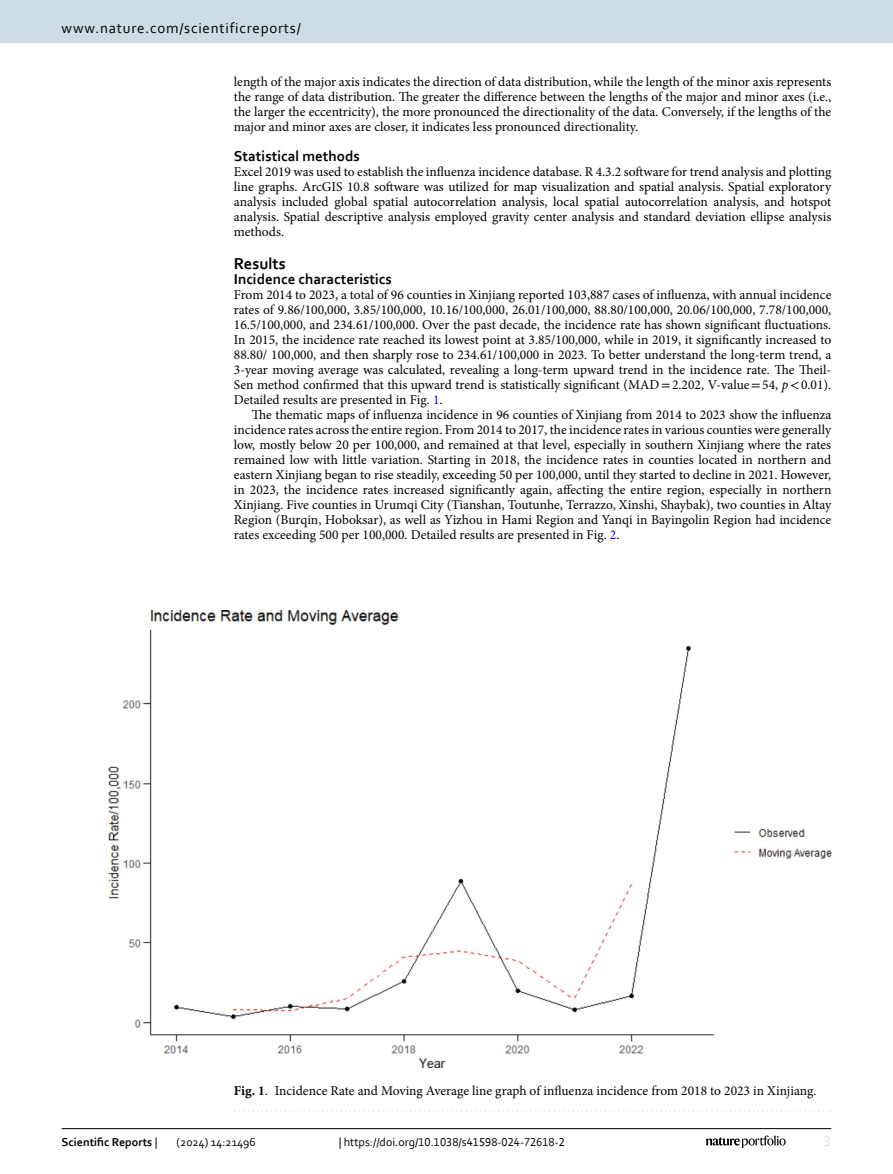
<style>
.page{position:relative;width:893px;height:1174px;background:#fff}
.page>*{position:absolute;margin:0;border:0;box-sizing:border-box;transform-origin:0 0}
.Head_1{font:700 16.5px "Corbel";color:#000}
.t1{font:15px "Corbel";letter-spacing:.05em;color:#000}
.Head_2_After_1{font:700 15px "Corbel";color:#000}
.Head_2{font:700 15px "Corbel";color:#000}
.t2{font:15px "Corbel";color:#d9e4eb}
.Body_Text_Indent{font:13.5px/15px "Minion Pro";color:#000;text-align:justify}
.Body_Text{font:13.5px/15px "Minion Pro";color:#000;text-align:justify}
.Figure_Caption{font:13.5px "Minion Pro";color:#000}
.t3{font:12px "Corbel";color:#000}
.t4{font:700 12px "Corbel";color:#000}
.s1{font-family:"STIX"}
.s2{font-style:italic}
.s3{color:#00f}
.s4{font-weight:700}
.s5{font-weight:400}
</style>
<div class="page">
<img style="left:108px;top:610px;width:723px;height:457px">
<svg style="left:235px;top:1110px;width:597px;height:1px"></svg>
<hr style="left:62px;top:1128px;width:769px;height:1px;background:#000">
<svg style="left:706px;top:1135px;width:80px;height:12px"></svg>
<div style="left:0;top:0;width:893px;height:43px;background:#cedde4"></div>
<p class="t1" style="left:62px;top:18px;width:241px">www.nature.com/scientificreports/</p>
<p class="Body_Text_Indent" style="left:234px;top:74px;width:599px">length of the major axis indicates the direction of data distribution, while the length of the minor axis represents the range of data distribution. The greater the difference between the lengths of the major and minor axes (i.e., the larger the eccentricity), the more pronounced the directionality of the data. Conversely, if the lengths of the major and minor axes are closer, it indicates less pronounced directionality.</p>
<p class="Head_2" style="left:234px;top:146px;width:128px">Statistical methods</p>
<p class="Body_Text" style="left:234px;top:164px;width:599px">Excel 2019 was used to establish the influenza incidence database. R 4.3.2 software for trend analysis and plotting line graphs. ArcGIS 10.8 software was utilized for map visualization and spatial analysis. Spatial exploratory analysis included global spatial autocorrelation analysis, local spatial autocorrelation analysis, and hotspot analysis. Spatial descriptive analysis employed gravity center analysis and standard deviation ellipse analysis methods.</p>
<p class="Head_1" style="left:234px;top:253px;width:53px">Results</p>
<p class="Head_2_After_1" style="left:234px;top:269px;width:160px">Incidence characteristics</p>
<p class="Body_Text" style="left:234px;top:287px;width:599px">From 2014 to 2023, a total of 96 counties in Xinjiang reported 103,887 cases of influenza, with annual incidence rates of 9.86/100,000, 3.85/100,000, 10.16/100,000, 26.01/100,000, 88.80/100,000, 20.06/100,000, 7.78/100,000, 16.5/100,000, and 234.61/100,000. Over the past decade, the incidence rate has shown significant fluctuations.<br>In 2015, the incidence rate reached its lowest point at 3.85/100,000, while in 2019, it significantly increased to 88.80/ 100,000, and then sharply rose to 234.61/100,000 in 2023. To better understand the long-term trend, a 3-year moving average was calculated, revealing a long-term upward trend in the incidence rate. The Theil-Sen method confirmed that this upward trend is statistically significant (MAD<span class="s1">=</span>2.202, V-value<span class="s1">=</span>54, <span class="s2">p</span><span class="s1">&lt;</span>0.01).<br>Detailed results are presented in Fig. <span class="s3">1</span>.</p>
<p class="Body_Text_Indent" style="left:234px;top:407px;width:599px;text-indent:18px">The thematic maps of influenza incidence in 96 counties of Xinjiang from 2014 to 2023 show the influenza incidence rates across the entire region. From 2014 to 2017, the incidence rates in various counties were generally low, mostly below 20 per 100,000, and remained at that level, especially in southern Xinjiang where the rates remained low with little variation. Starting in 2018, the incidence rates in counties located in northern and eastern Xinjiang began to rise steadily, exceeding 50 per 100,000, until they started to decline in 2021. However, in 2023, the incidence rates increased significantly again, affecting the entire region, especially in northern Xinjiang. Five counties in Urumqi City (Tianshan, Toutunhe, Terrazzo, Xinshi, Shaybak), two counties in Altay Region (Burqin, Hoboksar), as well as Yizhou in Hami Region and Yanqi in Bayingolin Region had incidence rates exceeding 500 per 100,000. Detailed results are presented in Fig. <span class="s3">2</span>.</p>
<p class="Figure_Caption" style="left:234px;top:1082px;width:584px"><span class="s4">Fig. 1</span>. Incidence Rate and Moving Average line graph of influenza incidence from 2018 to 2023 in Xinjiang.</p>
<p class="t4" style="left:62px;top:1134px;width:97px">Scientific Reports <span class="s5">|</span></p>
<p class="t3" style="left:177px;top:1134px;width:81px">(2024) 14:21496</p>
<p class="t3" style="left:339px;top:1134px;width:228px">| https://doi.org/10.1038/s41598-024-72618-2</p>
<p class="t2" style="left:824px;top:1132px;width:9px">3</p>
</div>
